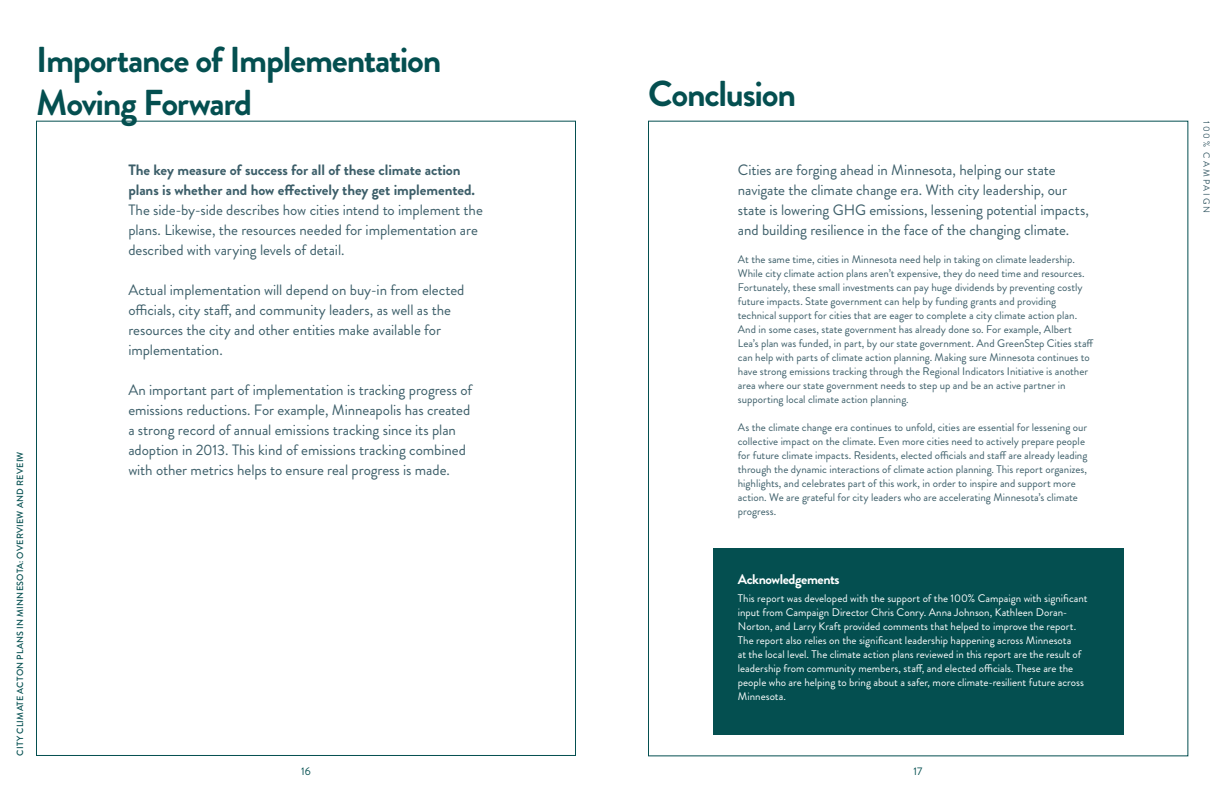
<style>
.page{position:relative;width:1224px;height:792px;background:#fff}
.page>*{position:absolute;margin:0;border:0;box-sizing:border-box;transform-origin:0 0}
.t1{font:700 36px/43.2px "Brandon Grotesque";letter-spacing:-.035em;color:#044f50}
.t2{font:15px/20px "Brandon Grotesque";letter-spacing:-.005em;color:#3c5e69}
.t3{font:700 15px/20px "Brandon Grotesque";letter-spacing:-.005em;color:#3c5e69}
.t4{font:700 14px "Brandon Grotesque";letter-spacing:-.03em;color:#fff}
.t5{font:11px/14px "Brandon Grotesque";color:#3c5e69}
.t6{font:11px/14px "Brandon Grotesque";color:#fff}
.t7{font:11px "Brandon Grotesque";color:#044f50}
.t8{font:500 9px "Brandon Grotesque";letter-spacing:.025em;color:#044f50}
.t9{font:9px "Brandon Grotesque";letter-spacing:.205em;color:#3c5e69}
</style>
<div class="page">
<div style="left:36px;top:121px;width:540px;height:635px;background:#fff;border:1px solid #044f50"></div>
<div style="left:713px;top:548px;width:410px;height:187px;background:#044f50"></div>
<p class="t8" style="left:14px;top:756px;width:306px;rotate:-90deg">CITY CLIMATE ACTON PLANS IN MINNESOTA: OVERVIEW AND REVEIW</p>
<h1 class="t1" style="left:36px;top:39px;width:407px">Importance of Implementation<br>Moving Forward</h1>
<h2 class="t3" style="left:128px;top:160px;width:348px">The key measure of success for all of these climate action plans is whether and how effectively they get implemented.</h2>
<h2 class="t2" style="left:128px;top:200px;width:356px">The side-by-side describes how cities intend to implement the plans. Likewise, the resources needed for implementation are described with varying levels of detail.</h2>
<h2 class="t2" style="left:128px;top:280px;width:338px">Actual implementation will depend on buy-in from elected officials, city staff, and community leaders, as well as the resources the city and other entities make available for implementation.</h2>
<p class="t2" style="left:128px;top:380px;width:345px">An important part of implementation is tracking progress of emissions reductions. For example, Minneapolis has created a strong record of annual emissions tracking since its plan adoption in 2013. This kind of emissions tracking combined with other metrics helps to ensure real progress is made.</p>
<h1 class="t1" style="left:648px;top:73px;width:149px">Conclusion</h1>
<p class="t2" style="left:738px;top:160px;width:353px">Cities are forging ahead in Minnesota, helping our state navigate the climate change era. With city leadership, our state is lowering GHG emissions, lessening potential impacts, and building resilience in the face of the changing climate.</p>
<p class="t5" style="left:738px;top:252px;width:357px">At the same time, cities in Minnesota need help in taking on climate leadership.<br>While city climate action plans aren’t expensive, they do need time and resources.<br>Fortunately, these small investments can pay huge dividends by preventing costly future impacts. State government can help by funding grants and providing technical support for cities that are eager to complete a city climate action plan.<br>And in some cases, state government has already done so. For example, Albert Lea’s plan was funded, in part, by our state government. And GreenStep Cities staff can help with parts of climate action planning. Making sure Minnesota continues to have strong emissions tracking through the Regional Indicators Initiative is another area where our state government needs to step up and be an active partner in supporting local climate action planning.</p>
<p class="t5" style="left:738px;top:420px;width:351px">As the climate change era continues to unfold, cities are essential for lessening our collective impact on the climate. Even more cities need to actively prepare people for future climate impacts. Residents, elected officials and staff are already leading through the dynamic interactions of climate action planning. This report organizes, highlights, and celebrates part of this work, in order to inspire and support more action. We are grateful for city leaders who are accelerating Minnesota’s climate progress.</p>
<p class="t4" style="left:738px;top:570px;width:103px">Acknowledgements</p>
<p class="t6" style="left:738px;top:592px;width:351px">This report was developed with the support of the 100% Campaign with significant input from Campaign Director Chris Conry. Anna Johnson, Kathleen Doran-Norton, and Larry Kraft provided comments that helped to improve the report.<br>The report also relies on the significant leadership happening across Minnesota<br>at the local level. The climate action plans reviewed in this report are the result of leadership from community members, staff, and elected officials. These are the people who are helping to bring about a safer, more climate-resilient future across Minnesota.</p>
<p class="t7" style="left:301px;top:763px;width:11px">16</p>
<p class="t7" style="left:914px;top:763px;width:10px">17</p>
<p class="t9" style="left:1213px;top:121px;width:94px;rotate:90deg">100% CAMPAIGN</p>
</div>
